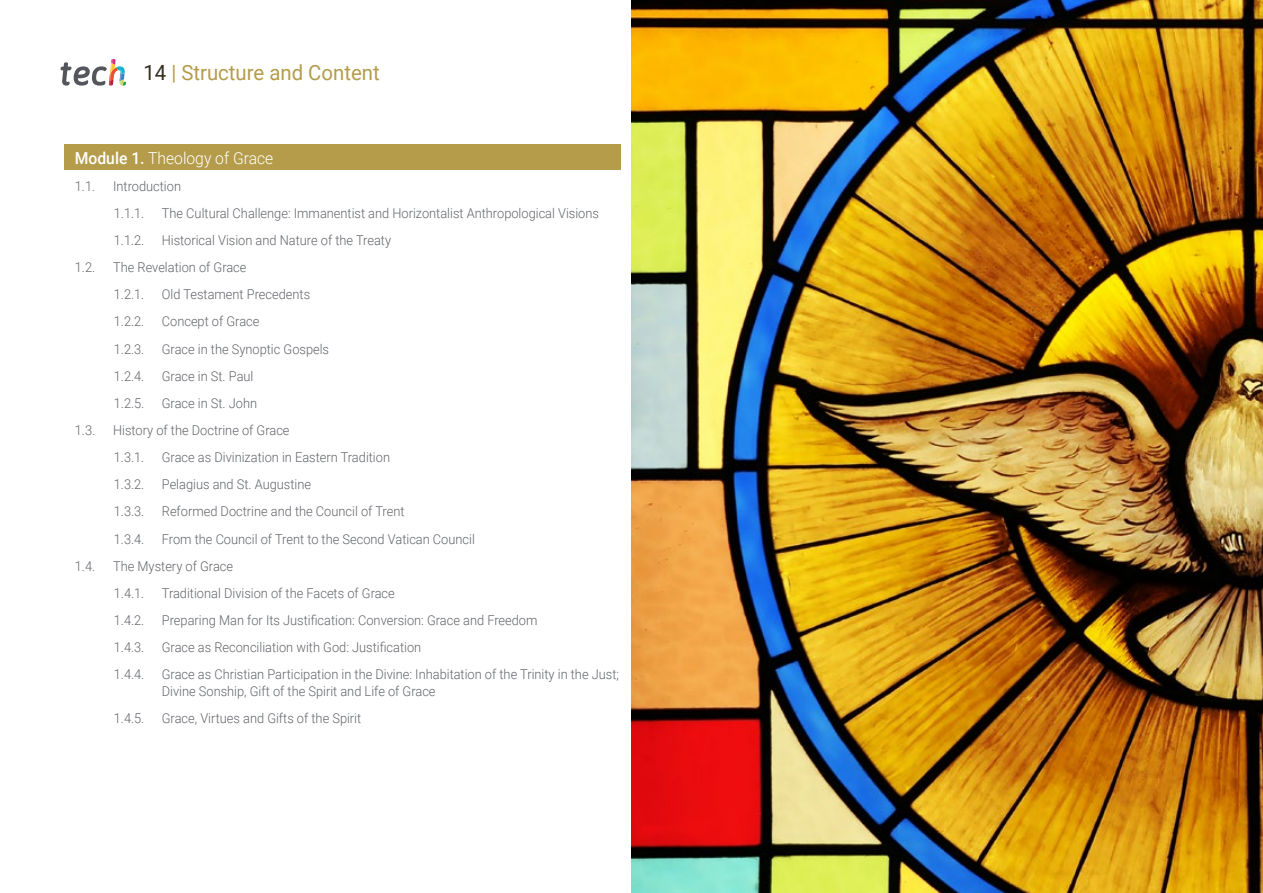
<style>
.page{position:relative;width:1263px;height:893px;background:#fff}
.page>*{position:absolute;margin:0;border:0;box-sizing:border-box;transform-origin:0 0}
.t1{font:21px "Roboto";color:#b49c4b}
.t2{font:300 16.5px "Roboto";color:#fff;scale:.95 1}
.t3{font:300 13.5px/27.2px "Roboto";color:#61646a;scale:.95 1}
.s1{color:#312e20}
.s2{font-weight:500}
</style>
<div class="page">
<div style="left:64px;top:145px;width:557px;height:25px;background:#b49c4b"></div>
<svg style="left:61px;top:59px;width:65px;height:27px"></svg>
<img style="left:631px;top:0;width:632px;height:893px">
<h1 class="t1" style="left:144px;top:57px;width:238px"><span class="s1">14</span> | Structure and Content</h1>
<p class="t2" style="left:75px;top:146px;width:210px"><span class="s2">Module 1.</span> Theology of Grace</p>
<p class="t3" style="left:75px;top:172px;width:23px">1.1.</p>
<p class="t3" style="left:113px;top:172px;width:73px">Introduction<br>1.1.1.</p>
<p class="t3" style="left:162px;top:199px;width:462px">The Cultural Challenge: Immanentist and Horizontalist Anthropological Visions</p>
<p class="t3" style="left:114px;top:226px;width:34px">1.1.2.</p>
<p class="t3" style="left:162px;top:226px;width:243px">Historical Vision and Nature of the Treaty</p>
<p class="t3" style="left:75px;top:253px;width:23px">1.2.</p>
<p class="t3" style="left:113px;top:253px;width:142px">The Revelation of Grace<br>1.2.1.</p>
<p class="t3" style="left:162px;top:280px;width:158px">Old Testament Precedents</p>
<p class="t3" style="left:114px;top:308px;width:34px">1.2.2.</p>
<p class="t3" style="left:162px;top:308px;width:104px">Concept of Grace</p>
<p class="t3" style="left:114px;top:335px;width:34px">1.2.3.</p>
<p class="t3" style="left:162px;top:335px;width:178px">Grace in the Synoptic Gospels</p>
<p class="t3" style="left:114px;top:362px;width:34px">1.2.4.</p>
<p class="t3" style="left:162px;top:362px;width:98px">Grace in St. Paul</p>
<p class="t3" style="left:114px;top:389px;width:34px">1.2.5.</p>
<p class="t3" style="left:162px;top:389px;width:102px">Grace in St. John</p>
<p class="t3" style="left:75px;top:416px;width:23px">1.3.</p>
<p class="t3" style="left:113px;top:416px;width:187px">History of the Doctrine of Grace<br>1.3.1.</p>
<p class="t3" style="left:162px;top:443px;width:242px">Grace as Divinization in Eastern Tradition</p>
<p class="t3" style="left:114px;top:470px;width:34px">1.3.2.</p>
<p class="t3" style="left:162px;top:470px;width:159px">Pelagius and St. Augustine</p>
<p class="t3" style="left:114px;top:497px;width:34px">1.3.3.</p>
<p class="t3" style="left:162px;top:497px;width:257px">Reformed Doctrine and the Council of Trent</p>
<p class="t3" style="left:114px;top:525px;width:34px">1.3.4.</p>
<p class="t3" style="left:162px;top:525px;width:331px">From the Council of Trent to the Second Vatican Council</p>
<p class="t3" style="left:75px;top:552px;width:23px">1.4.</p>
<p class="t3" style="left:113px;top:552px;width:128px">The Mystery of Grace<br>1.4.1.</p>
<p class="t3" style="left:162px;top:579px;width:247px">Traditional Division of the Facets of Grace</p>
<p class="t3" style="left:114px;top:606px;width:34px">1.4.2.</p>
<p class="t3" style="left:162px;top:606px;width:397px">Preparing Man for Its Justification: Conversion: Grace and Freedom</p>
<p class="t3" style="left:114px;top:633px;width:34px">1.4.3.</p>
<p class="t3" style="left:162px;top:633px;width:275px">Grace as Reconciliation with God: Justification</p>
<p class="t3" style="left:114px;top:660px;width:34px">1.4.4.</p>
<p class="t3" style="left:162px;top:666px;width:483px;line-height:16.5px">Grace as Christian Participation in the Divine: Inhabitation of the Trinity in the Just;<br>Divine Sonship, Gift of the Spirit and Life of Grace</p>
<p class="t3" style="left:114px;top:704px;width:34px">1.4.5.</p>
<p class="t3" style="left:162px;top:704px;width:211px">Grace, Virtues and Gifts of the Spirit</p>
</div>
